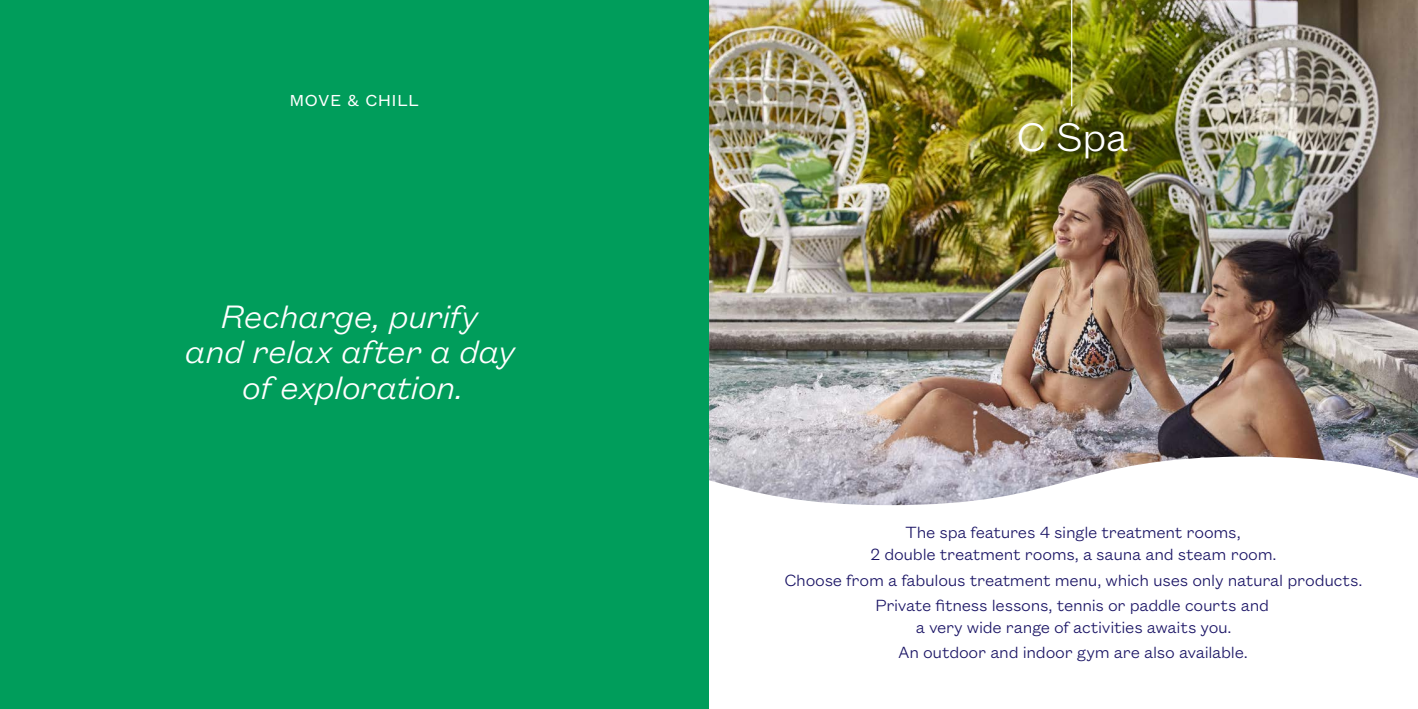
<style>
.page{position:relative;width:1418px;height:709px;background:#fff}
.page>*{position:absolute;margin:0;border:0;box-sizing:border-box;transform-origin:0 0}
.t1{font:300 43.75px "Founders Grotesk Text";color:#fff}
.t2{font:italic 300 35.62px/35.5px "Founders Grotesk Text";letter-spacing:-.02em;color:#fff;text-align:center}
.t3{font:300 17.75px/25.4px "Founders Grotesk Text";letter-spacing:-.015em;color:#191364;text-align:center}
.t4{font:17.5px "Founders Grotesk Text";letter-spacing:.045em;color:#fff}
</style>
<div class="page">
<div style="left:0;top:0;width:709px;height:709px;background:#009d5b"></div>
<img style="left:709px;top:0;width:708px;height:505px">
<hr style="left:1071px;top:0;width:1px;height:106px;background:#fff">
<p class="t4" style="left:290px;top:89px;width:131px">MOVE &amp; CHILL</p>
<h2 class="t2" style="left:185px;top:296px;width:332px">Recharge, purify<br>and relax after a day of exploration.</h2>
<h1 class="t1" style="left:1016px;top:107px;width:113px">C Spa</h1>
<p class="t3" style="left:870px;top:520px;width:407px;line-height:21.9px">The spa features 4 single treatment rooms,<br>2 double treatment rooms, a sauna and steam room.</p>
<p class="t3" style="left:784px;top:566px;width:579px">Choose from a fabulous treatment menu, which uses only natural products.<br>Private fitness lessons, tennis or paddle courts and</p>
<p class="t3" style="left:898px;top:613px;width:351px">a very wide range of activities awaits you.<br>An outdoor and indoor gym are also available.</p>
</div>
